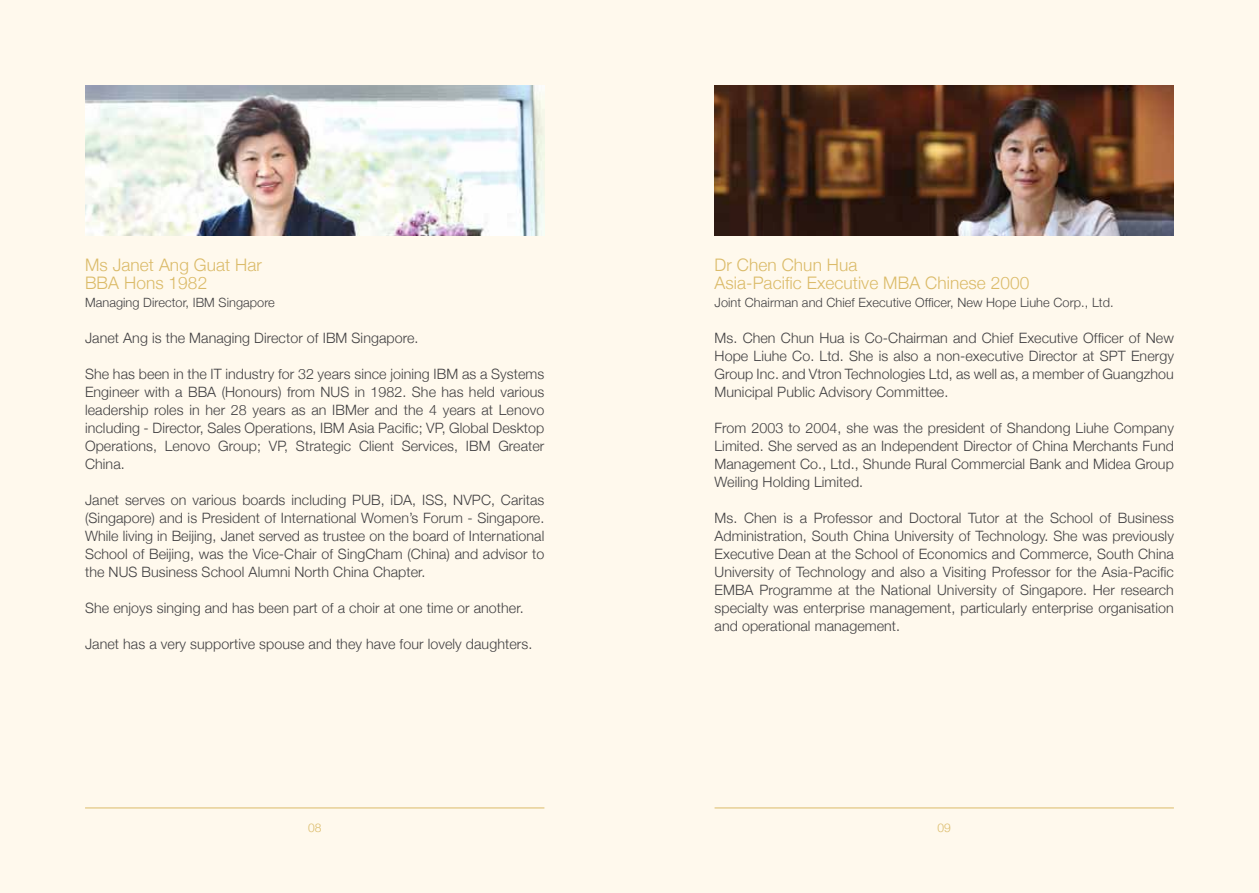
<style>
.page{position:relative;width:1259px;height:893px;background:#fff9ed}
.page>*{position:absolute;margin:0;border:0;box-sizing:border-box;transform-origin:0 0}
.t1{font:300 17.25px/18px "Helvetica Neue";letter-spacing:.005em;color:#dbbb69}
.t2{font:300 14.25px/18px "Helvetica Neue";letter-spacing:.005em;color:#414042;text-align:justify}
.t3{font:300 12.75px "Helvetica Neue";letter-spacing:.005em;color:#414042}
.t4{font:300 12px "Helvetica Neue";color:#dbbb69}
</style>
<div class="page">
<hr style="left:85px;top:807px;width:459px;height:1px;background:#dbbb69">
<hr style="left:714px;top:807px;width:460px;height:1px;background:#dbbb69">
<img style="left:714px;top:85px;width:460px;height:150px">
<img style="left:85px;top:85px;width:459px;height:150px">
<p class="t1" style="left:85px;top:255px;width:178px">Ms Janet Ang Guat Har<br>BBA Hons 1982</p>
<p class="t3" style="left:85px;top:292px;width:191px">Managing Director, IBM Singapore</p>
<p class="t2" style="left:85px;top:328px;width:335px">Janet Ang is the Managing Director of IBM Singapore.</p>
<p class="t2" style="left:85px;top:364px;width:461px">She has been in the IT industry for 32 years since joining IBM as a Systems Engineer with a BBA (Honours) from NUS in 1982. She has held various leadership roles in her 28 years as an IBMer and the 4 years at Lenovo including - Director, Sales Operations, IBM Asia Pacific; VP, Global Desktop Operations, Lenovo Group; VP, Strategic Client Services, IBM Greater China.</p>
<p class="t2" style="left:85px;top:490px;width:461px">Janet serves on various boards including PUB, iDA, ISS, NVPC, Caritas (Singapore) and is President of International Women’s Forum - Singapore.<br>While living in Beijing, Janet served as trustee on the board of International School of Beijing, was the Vice-Chair of SingCham (China) and advisor to the NUS Business School Alumni North China Chapter.</p>
<p class="t2" style="left:85px;top:598px;width:440px">She enjoys singing and has been part of a choir at one time or another.</p>
<p class="t2" style="left:85px;top:634px;width:449px">Janet has a very supportive spouse and they have four lovely daughters.</p>
<p class="t1" style="left:714px;top:255px;width:316px">Dr Chen Chun Hua<br>Asia-Pacific Executive MBA Chinese 2000</p>
<p class="t3" style="left:714px;top:292px;width:400px">Joint Chairman and Chief Executive Officer, New Hope Liuhe Corp., Ltd.</p>
<p class="t2" style="left:714px;top:328px;width:461px">Ms. Chen Chun Hua is Co-Chairman and Chief Executive Officer of New Hope Liuhe Co. Ltd. She is also a non-executive Director at SPT Energy Group Inc. and Vtron Technologies Ltd, as well as, a member of Guangzhou Municipal Public Advisory Committee.</p>
<p class="t2" style="left:714px;top:418px;width:461px">From 2003 to 2004, she was the president of Shandong Liuhe Company Limited. She served as an Independent Director of China Merchants Fund Management Co., Ltd., Shunde Rural Commercial Bank and Midea Group Weiling Holding Limited.</p>
<p class="t2" style="left:714px;top:508px;width:461px">Ms. Chen is a Professor and Doctoral Tutor at the School of Business Administration, South China University of Technology. She was previously Executive Dean at the School of Economics and Commerce, South China University of Technology and also a Visiting Professor for the Asia-Pacific EMBA Programme at the National University of Singapore. Her research specialty was enterprise management, particularly enterprise organisation and operational management.</p>
<p class="t4" style="left:308px;top:818px;width:15px">08</p>
<p class="t4" style="left:937px;top:818px;width:15px">09</p>
</div>
